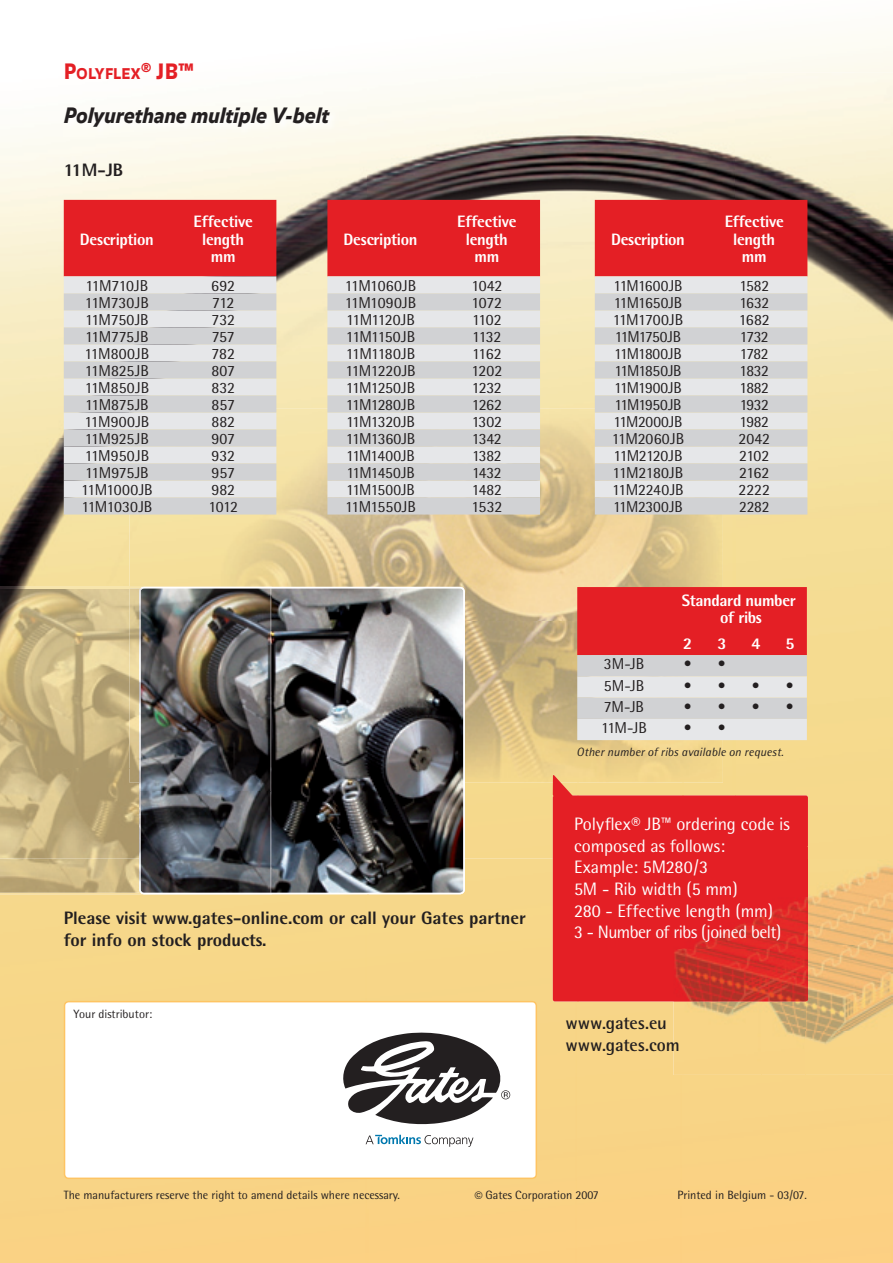
<style>
.page{position:relative;width:893px;height:1263px;background:#fff}
.page>*{position:absolute;margin:0;border:0;box-sizing:border-box;transform-origin:0 0}
.t1{font:italic 900 21px/44px "Balance";letter-spacing:-.005em;color:#231f20}
.t2{font:18px/21.6px "Rotis Semi Sans";letter-spacing:-.01em;color:#fff}
.t3{font:800 18px/21.6px "Rotis Semi Sans";color:#231f20}
.t4{font:700 18px/21.8px "Rotis Semi Sans";letter-spacing:-.005em;color:#231f20}
.t5{font:800 16.5px/17.2px "Rotis Semi Sans";letter-spacing:-.02em;color:#fff;text-align:center}
.t6{font:15.75px "Rotis Semi Sans";letter-spacing:-.015em;color:#231f20}
.t7{font:15.75px "Rotis Semi Sans";letter-spacing:-.04em;color:#231f20}
.t8{font:15.75px "Rotis Semi Sans";letter-spacing:-.035em;color:#231f20}
.t9{font:15.75px "Rotis Semi Sans";letter-spacing:-.045em;color:#231f20}
.t10{font:15.75px "Rotis Semi Sans";letter-spacing:.005em;color:#231f20}
.t11{font:15.75px "Rotis Semi Sans";letter-spacing:-.055em;color:#231f20}
.t12{font:15.75px "Rotis Semi Sans";letter-spacing:.01em;color:#231f20}
.t13{font:900 14.7px "Balance";letter-spacing:.01em;color:#e41f25}
.t14{font:12px "Rotis Semi Sans";color:#231f20}
.t15{font:italic 12px "Rotis Semi Sans";letter-spacing:.005em;color:#231f20}
.s1{font-style:normal;color:#e41f25}
.s2{font-size:21px}
.s3{font-family:"Helvetica";font-size:10.5px}
</style>
<div class="page">
<div style="left:0;top:859px;width:577px;height:404px;background:#f7d688"></div>
<div style="left:577px;top:1001px;width:105px;height:262px;background:#f8d385"></div>
<img style="left:0;top:72px;width:735px;height:367px">
<img style="left:735px;top:72px;width:158px;height:734px">
<img style="left:0;top:439px;width:130px;height:148px">
<img style="left:130px;top:408px;width:593px;height:214px">
<img style="left:465px;top:622px;width:258px;height:161px">
<svg style="left:64px;top:1001px;width:473px;height:178px"></svg>
<div style="left:553px;top:795px;width:255px;height:206px;background:#e41f25;border-radius:2px"></div>
<svg style="left:553px;top:774px;width:20px;height:23px"></svg>
<svg style="left:272px;top:587px;width:193px;height:307px;background:#646466"></svg>
<img style="left:0;top:588px;width:139px;height:305px">
<img style="left:130px;top:588px;width:9px;height:195px">
<img style="left:139px;top:588px;width:1px;height:305px">
<img style="left:0;top:893px;width:140px;height:1px">
<img style="left:0;top:587px;width:140px;height:1px">
<img style="left:140px;top:587px;width:132px;height:307px">
<img style="left:805px;top:859px;width:88px;height:216px">
<img style="left:673px;top:1001px;width:132px;height:74px">
<img style="left:674px;top:846px;width:134px;height:155px">
<div style="left:63px;top:106px;width:276px;height:30px;background:#fdfcf6"></div>
<svg style="left:366px;top:1135px;width:107px;height:12px"></svg>
<svg style="left:341px;top:1031px;width:169px;height:95px"></svg>
<div style="left:64px;top:200px;width:212px;height:76px;background:#e41f25"></div>
<div style="left:64px;top:276px;width:212px;height:17px;background:#e6e7e9"></div>
<svg style="left:64px;top:293px;width:212px;height:221px;background:#dadbdc"></svg>
<div style="left:595px;top:200px;width:212px;height:76px;background:#e41f25"></div>
<div style="left:595px;top:276px;width:212px;height:17px;background:#e6e7e9"></div>
<svg style="left:595px;top:293px;width:212px;height:221px;background:#dadbdc"></svg>
<div style="left:327px;top:200px;width:213px;height:76px;background:#e41f25"></div>
<div style="left:327px;top:276px;width:213px;height:17px;background:#e6e7e9"></div>
<svg style="left:327px;top:293px;width:213px;height:221px;background:#dadbdc"></svg>
<svg style="left:577px;top:587px;width:230px;height:153px;background:#df888b"></svg>
<h1 class="t1" style="left:64px;top:51px;width:267px;text-indent:77px"><sup>®</sup> <span class="s1">JB™<br></span>Polyurethane multiple V-belt</h1>
<p class="t13" style="left:64px;top:65px;width:78px"><span class="s2">P</span>OLYFLEX</p>
<p class="t3" style="left:64px;top:158px;width:61px">11M-JB</p>
<p class="t5" style="left:80px;top:230px;width:75px">Description</p>
<p class="t5" style="left:194px;top:213px;width:61px">Effective length mm</p>
<p class="t6" style="left:86px;top:276px;width:64px">11M710JB</p>
<p class="t6" style="left:211px;top:276px;width:25px">692</p>
<p class="t6" style="left:85px;top:293px;width:65px">11M730JB</p>
<p class="t6" style="left:212px;top:293px;width:24px">712</p>
<p class="t6" style="left:85px;top:310px;width:65px">11M750JB</p>
<p class="t6" style="left:212px;top:310px;width:25px">732</p>
<p class="t6" style="left:85px;top:327px;width:65px">11M775JB</p>
<p class="t6" style="left:212px;top:327px;width:25px">757</p>
<p class="t10" style="left:84px;top:344px;width:66px">11M800JB</p>
<p class="t6" style="left:212px;top:344px;width:25px">782</p>
<p class="t6" style="left:85px;top:361px;width:66px">11M825JB</p>
<p class="t6" style="left:211px;top:361px;width:25px">807</p>
<p class="t10" style="left:85px;top:378px;width:66px">11M850JB</p>
<p class="t6" style="left:211px;top:378px;width:25px">832</p>
<p class="t6" style="left:85px;top:395px;width:65px">11M875JB</p>
<p class="t6" style="left:212px;top:395px;width:25px">857</p>
<p class="t12" style="left:84px;top:412px;width:66px">11M900JB</p>
<p class="t6" style="left:211px;top:412px;width:25px">882</p>
<p class="t6" style="left:85px;top:429px;width:66px">11M925JB</p>
<p class="t6" style="left:211px;top:429px;width:25px">907</p>
<p class="t10" style="left:85px;top:446px;width:66px">11M950JB</p>
<p class="t6" style="left:211px;top:446px;width:25px">932</p>
<p class="t6" style="left:85px;top:463px;width:65px">11M975JB</p>
<p class="t6" style="left:212px;top:463px;width:25px">957</p>
<p class="t6" style="left:81px;top:480px;width:73px">11M1000JB</p>
<p class="t6" style="left:211px;top:480px;width:25px">982</p>
<p class="t6" style="left:81px;top:497px;width:73px">11M1030JB</p>
<p class="t6" style="left:208px;top:497px;width:31px">1012</p>
<p class="t5" style="left:344px;top:230px;width:75px">Description</p>
<p class="t5" style="left:457px;top:213px;width:61px">Effective length mm</p>
<p class="t6" style="left:345px;top:276px;width:73px">11M1060JB</p>
<p class="t6" style="left:471px;top:276px;width:32px">1042</p>
<p class="t6" style="left:345px;top:293px;width:73px">11M1090JB</p>
<p class="t6" style="left:472px;top:293px;width:32px">1072</p>
<p class="t9" style="left:346px;top:310px;width:70px">11M1120JB</p>
<p class="t6" style="left:472px;top:310px;width:31px">1102</p>
<p class="t9" style="left:346px;top:327px;width:71px">11M1150JB</p>
<p class="t6" style="left:472px;top:327px;width:31px">1132</p>
<p class="t9" style="left:346px;top:344px;width:71px">11M1180JB</p>
<p class="t6" style="left:472px;top:344px;width:31px">1162</p>
<p class="t6" style="left:345px;top:361px;width:72px">11M1220JB</p>
<p class="t6" style="left:472px;top:361px;width:32px">1202</p>
<p class="t7" style="left:346px;top:378px;width:71px">11M1250JB</p>
<p class="t6" style="left:472px;top:378px;width:31px">1232</p>
<p class="t7" style="left:346px;top:395px;width:71px">11M1280JB</p>
<p class="t6" style="left:472px;top:395px;width:32px">1262</p>
<p class="t7" style="left:346px;top:412px;width:71px">11M1320JB</p>
<p class="t6" style="left:472px;top:412px;width:32px">1302</p>
<p class="t8" style="left:346px;top:429px;width:71px">11M1360JB</p>
<p class="t6" style="left:472px;top:429px;width:31px">1342</p>
<p class="t6" style="left:346px;top:446px;width:70px">11M1400JB</p>
<p class="t6" style="left:472px;top:446px;width:31px">1382</p>
<p class="t6" style="left:346px;top:463px;width:70px">11M1450JB</p>
<p class="t6" style="left:472px;top:463px;width:31px">1432</p>
<p class="t6" style="left:346px;top:480px;width:70px">11M1500JB</p>
<p class="t6" style="left:472px;top:480px;width:32px">1482</p>
<p class="t6" style="left:345px;top:497px;width:72px">11M1550JB</p>
<p class="t6" style="left:471px;top:497px;width:32px">1532</p>
<p class="t3" style="left:64px;top:907px;width:463px">Please visit www.gates-online.com or call your Gates partner for info on stock products.</p>
<p class="t14" style="left:74px;top:1007px;width:80px">Your distributor:</p>
<p class="t5" style="left:611px;top:230px;width:75px">Description</p>
<p class="t5" style="left:725px;top:213px;width:61px">Effective length mm</p>
<p class="t6" style="left:614px;top:276px;width:70px">11M1600JB</p>
<p class="t6" style="left:739px;top:276px;width:31px">1582</p>
<p class="t6" style="left:614px;top:293px;width:70px">11M1650JB</p>
<p class="t6" style="left:739px;top:293px;width:31px">1632</p>
<p class="t6" style="left:613px;top:310px;width:72px">11M1700JB</p>
<p class="t6" style="left:739px;top:310px;width:33px">1682</p>
<p class="t11" style="left:615px;top:327px;width:68px">11M1750JB</p>
<p class="t6" style="left:740px;top:327px;width:30px">1732</p>
<p class="t7" style="left:614px;top:344px;width:69px">11M1800JB</p>
<p class="t6" style="left:740px;top:344px;width:30px">1782</p>
<p class="t7" style="left:614px;top:361px;width:69px">11M1850JB</p>
<p class="t6" style="left:740px;top:361px;width:31px">1832</p>
<p class="t8" style="left:614px;top:378px;width:69px">11M1900JB</p>
<p class="t6" style="left:740px;top:378px;width:31px">1882</p>
<p class="t7" style="left:614px;top:395px;width:69px">11M1950JB</p>
<p class="t6" style="left:740px;top:395px;width:31px">1932</p>
<p class="t6" style="left:614px;top:412px;width:70px">11M2000JB</p>
<p class="t6" style="left:739px;top:412px;width:31px">1982</p>
<p class="t6" style="left:612px;top:429px;width:74px">11M2060JB</p>
<p class="t6" style="left:738px;top:429px;width:33px">2042</p>
<p class="t8" style="left:613px;top:446px;width:71px">11M2120JB</p>
<p class="t6" style="left:739px;top:446px;width:31px">2102</p>
<p class="t6" style="left:613px;top:463px;width:72px">11M2180JB</p>
<p class="t6" style="left:739px;top:463px;width:32px">2162</p>
<p class="t6" style="left:612px;top:480px;width:73px">11M2240JB</p>
<p class="t6" style="left:739px;top:480px;width:33px">2222</p>
<p class="t6" style="left:613px;top:497px;width:71px">11M2300JB</p>
<p class="t6" style="left:739px;top:497px;width:32px">2282</p>
<p class="t5" style="left:682px;top:592px;width:115px">Standard number of ribs</p>
<p class="t5" style="left:683px;top:634px;width:10px">2</p>
<p class="t5" style="left:717px;top:634px;width:10px">3</p>
<p class="t5" style="left:751px;top:634px;width:10px">4</p>
<p class="t5" style="left:785px;top:634px;width:10px">5</p>
<p class="t6" style="left:604px;top:655px;width:42px">3M-JB</p>
<p class="t6" style="left:684px;top:655px;width:43px">• •</p>
<p class="t6" style="left:604px;top:676px;width:42px">5M-JB</p>
<p class="t6" style="left:684px;top:676px;width:43px">• •</p>
<p class="t6" style="left:752px;top:676px;width:43px">• •</p>
<p class="t6" style="left:604px;top:697px;width:42px">7M-JB</p>
<p class="t6" style="left:684px;top:697px;width:43px">• •</p>
<p class="t6" style="left:752px;top:697px;width:43px">• •</p>
<p class="t6" style="left:601px;top:718px;width:48px">11M-JB</p>
<p class="t6" style="left:684px;top:718px;width:43px">• •</p>
<p class="t15" style="left:577px;top:744px;width:208px">Other number of ribs available on request.</p>
<p class="t2" style="left:574px;top:813px;width:217px">Polyflex® JB™ ordering code is composed as follows:<br>Example: 5M280/3<br>5M - Rib width (5 mm)<br>280 - Effective length (mm)<br>3 - Number of ribs (joined belt)</p>
<p class="t4" style="left:566px;top:1012px;width:116px">www.gates.eu www.gates.com</p>
<p class="t14" style="left:64px;top:1188px;width:338px">The manufacturers reserve the right to amend details where necessary.</p>
<p class="t14" style="left:475px;top:1188px;width:125px"><span class="s3">©</span> Gates Corporation 2007</p>
<p class="t14" style="left:677px;top:1188px;width:131px">Printed in Belgium - 03/07.</p>
</div>
